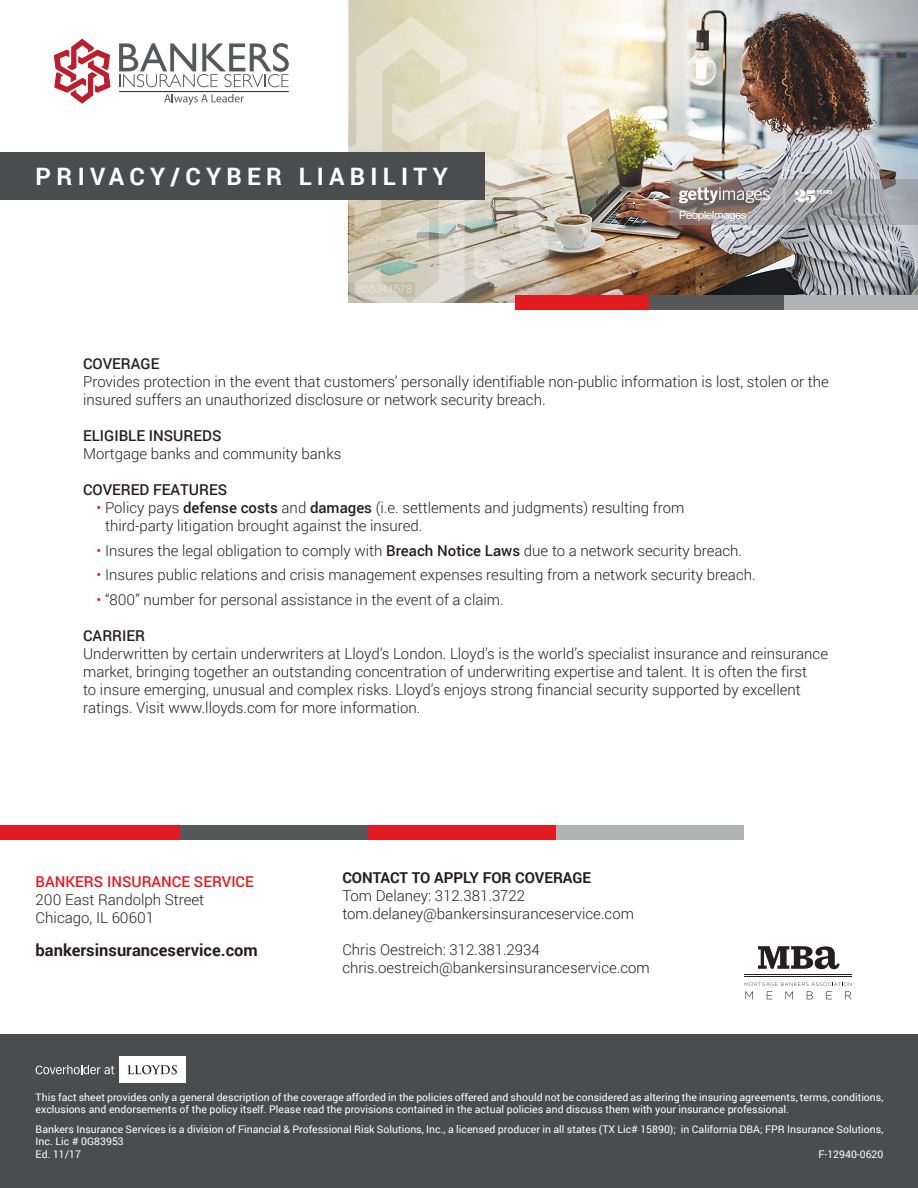
<style>
.page{position:relative;width:918px;height:1188px;background:#fff}
.page>*{position:absolute;margin:0;border:0;box-sizing:border-box;transform-origin:0 0}
.t1{font:700 24px "Roboto";letter-spacing:.22em;color:#fff}
.t2{font:700 16.5px "Roboto";color:#231f20}
.t3{font:300 15px/18px "Roboto";color:#231f20}
.t4{font:500 15px "Roboto";color:#231f20}
.t5{font:700 15px "Roboto";color:#231f20}
.t6{font:500 15px "Roboto";color:#e21a21}
.t7{font:10.5px/12.6px "Roboto";color:#fff}
.s1{color:#e21a21}
.s2{font-weight:500}
</style>
<div class="page">
<div style="left:0;top:1035px;width:918px;height:153px;background:#4b4c4d"></div>
<div style="left:119px;top:1056px;width:67px;height:27px;background:#fff"></div>
<svg style="left:128px;top:1065px;width:49px;height:9px"></svg>
<svg style="left:36px;top:1065px;width:78px;height:9px"></svg>
<img style="left:349px;top:0;width:569px;height:295px">
<img style="left:350px;top:0;width:270px;height:295px">
<div style="left:515px;top:295px;width:135px;height:15px;background:#e21a21"></div>
<div style="left:784px;top:295px;width:134px;height:15px;background:#b2b3b7"></div>
<div style="left:650px;top:295px;width:134px;height:15px;background:#57585a"></div>
<div style="left:0;top:826px;width:180px;height:14px;background:#e21a21"></div>
<div style="left:368px;top:826px;width:188px;height:14px;background:#e21a21"></div>
<div style="left:180px;top:826px;width:188px;height:14px;background:#57585a"></div>
<div style="left:556px;top:826px;width:188px;height:14px;background:#b2b3b7"></div>
<div style="left:0;top:152px;width:485px;height:48px;background:#4b4c4d"></div>
<svg style="left:54px;top:39px;width:56px;height:65px"></svg>
<svg style="left:119px;top:16px;width:430px;height:287px"></svg>
<hr style="left:119px;top:91px;width:170px;height:1px;background:#231f20">
<svg style="left:758px;top:946px;width:82px;height:23px"></svg>
<hr style="left:744px;top:974px;width:108px;height:1px;background:#231f20">
<hr style="left:744px;top:976px;width:108px;height:1px;background:#231f20">
<svg style="left:745px;top:982px;width:107px;height:17px"></svg>
<p class="t1" style="left:36px;top:160px;width:414px">PRIVACY/CYBER LIABILITY</p>
<p class="t4" style="left:83px;top:353px;width:78px">COVERAGE</p>
<p class="t3" style="left:83px;top:372px;width:747px">Provides protection in the event that customers’ personally identifiable non-public information is lost, stolen or the insured suffers an unauthorized disclosure or network security breach.</p>
<p class="t4" style="left:83px;top:425px;width:140px">ELIGIBLE INSUREDS</p>
<p class="t3" style="left:83px;top:444px;width:260px">Mortgage banks and community banks</p>
<p class="t4" style="left:83px;top:479px;width:146px">COVERED FEATURES</p>
<p class="t3" style="left:105px;top:498px;width:581px;text-indent:-8px"><span class="s1">•</span> Policy pays <span class="s2">defense costs</span> and <span class="s2">damages</span> (i.e. settlements and judgments) resulting from third-party litigation brought against the insured.</p>
<p class="t3" style="left:97px;top:541px;width:647px"><span class="s1">•</span> Insures the legal obligation to comply with <span class="s2">Breach Notice Laws</span> due to a network security breach.</p>
<p class="t3" style="left:97px;top:566px;width:661px"><span class="s1">•</span> Insures public relations and crisis management expenses resulting from a network security breach.</p>
<p class="t3" style="left:97px;top:590px;width:409px"><span class="s1">•</span> “800” number for personal assistance in the event of a claim.</p>
<p class="t4" style="left:83px;top:625px;width:64px">CARRIER</p>
<p class="t3" style="left:83px;top:644px;width:747px">Underwritten by certain underwriters at Lloyd’s London. Lloyd’s is the world’s specialist insurance and reinsurance market, bringing together an outstanding concentration of underwriting expertise and talent. It is often the first<br>to insure emerging, unusual and complex risks. Lloyd’s enjoys strong financial security supported by excellent ratings. Visit www.lloyds.com for more information.</p>
<p class="t6" style="left:36px;top:871px;width:220px">BANKERS INSURANCE SERVICE</p>
<p class="t3" style="left:36px;top:890px;width:170px">200 East Randolph Street</p>
<p class="t3" style="left:36px;top:908px;width:120px">Chicago, IL 60601</p>
<p class="t2" style="left:36px;top:939px;width:224px">bankersinsuranceservice.com</p>
<p class="t5" style="left:342px;top:867px;width:250px">CONTACT TO APPLY FOR COVERAGE</p>
<p class="t3" style="left:342px;top:886px;width:184px">Tom Delaney: 312.381.3722</p>
<p class="t3" style="left:342px;top:904px;width:293px">tom.delaney@bankersinsuranceservice.com</p>
<p class="t3" style="left:342px;top:940px;width:199px">Chris Oestreich: 312.381.2934</p>
<p class="t3" style="left:342px;top:958px;width:309px">chris.oestreich@bankersinsuranceservice.com</p>
<p class="t7" style="left:36px;top:1090px;width:849px">This fact sheet provides only a general description of the coverage afforded in the policies offered and should not be considered as altering the insuring agreements, terms, conditions, exclusions and endorsements of the policy itself. Please read the provisions contained in the actual policies and discuss them with your insurance professional.</p>
<p class="t7" style="left:36px;top:1122px;width:849px">Bankers Insurance Services is a division of Financial &amp; Professional Risk Solutions, Inc., a licensed producer in all states (TX Lic# 15890); in California DBA; FPR Insurance Solutions,<br>Inc. Lic # 0G83953</p>
<p class="t7" style="left:36px;top:1148px;width:47px">Ed. 11/17</p>
<p class="t7" style="left:818px;top:1148px;width:67px">F-12940-0620</p>
</div>
